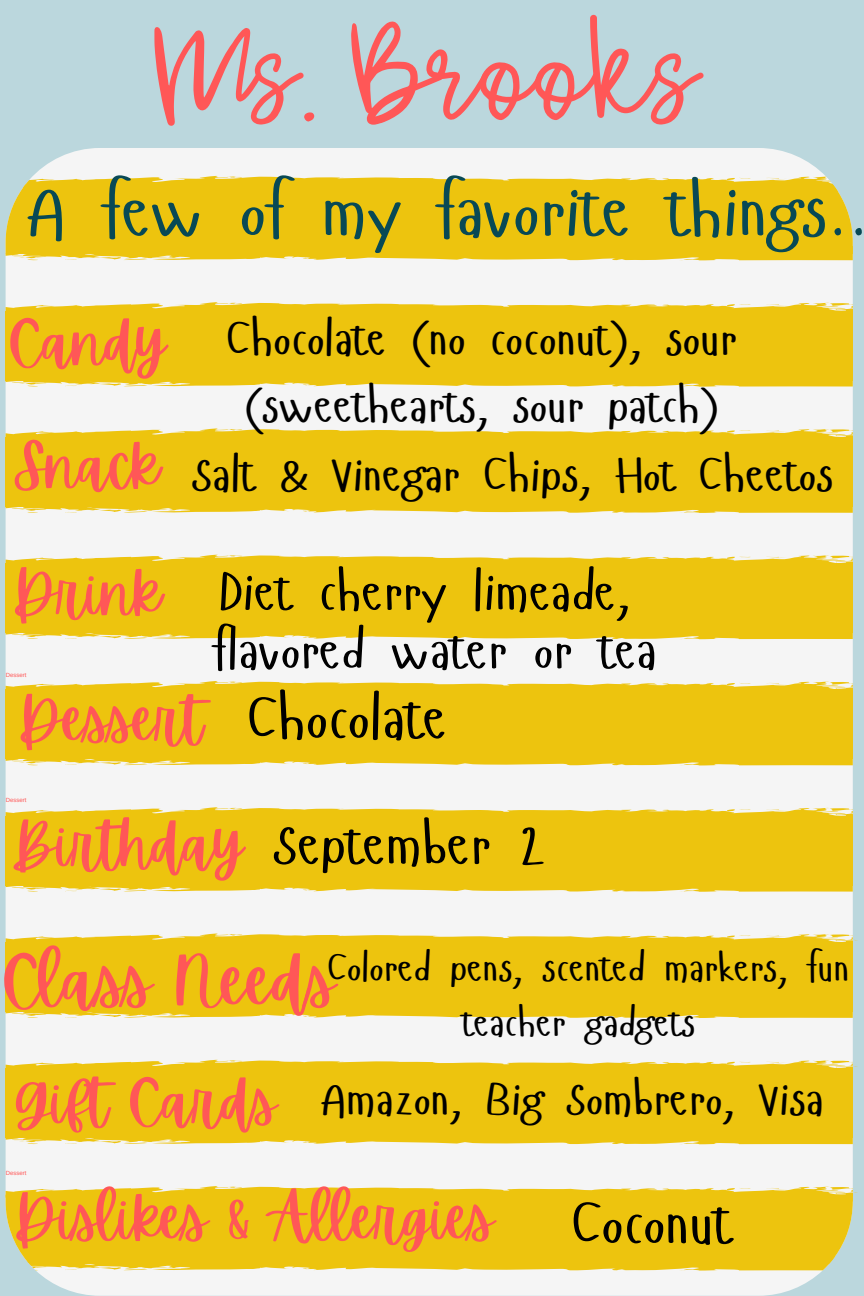
<style>
.page{position:relative;width:864px;height:1296px;background:#bbd7dd}
.page>*{position:absolute;margin:0;border:0;box-sizing:border-box;transform-origin:0 0}
.t1{font:300 129.8px "Jenthill";color:#ff5757}
.t2{font:72px "Hangyaboly";color:#084955}
.t3{font:68px "Apricots";color:#ff5757}
.t4{font:60px "Apricots";color:#ff5757}
.t5{font:60px "Hangyaboly";color:#000}
.t6{font:57.2px "Hangyaboly";color:#000}
.t7{font:53.5px "Hangyaboly";color:#000}
.t8{font:48.05px/67.2px "Hangyaboly";color:#000;text-align:center}
.t9{font:48px "Hangyaboly";color:#000}
.t10{font:46.7px "Hangyaboly";color:#000}
.t11{font:39.05px/54.6px "Hangyaboly";color:#000;text-align:center}
.t12{font:6px "Arimo";color:#ff5757}
</style>
<div class="page">
<div style="left:6px;top:148px;width:847px;height:1148px;background:#f5f5f5"></div>
<svg style="left:6px;top:1186px;width:847px;height:85px;background:#ecc61d"></svg>
<svg style="left:32px;top:1259px;width:45px;height:12px"></svg>
<svg style="left:91px;top:1259px;width:59px;height:11px"></svg>
<svg style="left:300px;top:1268px;width:13px;height:2px"></svg>
<svg style="left:272px;top:1259px;width:26px;height:1px"></svg>
<svg style="left:523px;top:1256px;width:21px;height:3px"></svg>
<svg style="left:830px;top:1187px;width:28px;height:8px"></svg>
<svg style="left:766px;top:1188px;width:21px;height:2px"></svg>
<svg style="left:739px;top:1188px;width:12px;height:1px"></svg>
<svg style="left:625px;top:1201px;width:27px;height:2px"></svg>
<svg style="left:414px;top:1199px;width:35px;height:2px"></svg>
<div style="left:6px;top:1060px;width:847px;height:84px;background:#edc40e"></div>
<svg style="left:19px;top:1133px;width:58px;height:12px"></svg>
<svg style="left:91px;top:1133px;width:59px;height:11px"></svg>
<svg style="left:300px;top:1142px;width:13px;height:1px"></svg>
<svg style="left:272px;top:1133px;width:26px;height:1px"></svg>
<svg style="left:523px;top:1130px;width:21px;height:3px"></svg>
<svg style="left:830px;top:1061px;width:28px;height:7px"></svg>
<svg style="left:766px;top:1062px;width:21px;height:2px"></svg>
<svg style="left:739px;top:1062px;width:12px;height:1px"></svg>
<svg style="left:625px;top:1075px;width:27px;height:1px"></svg>
<svg style="left:414px;top:1073px;width:35px;height:2px"></svg>
<div style="left:6px;top:933px;width:847px;height:85px;background:#edc40e"></div>
<svg style="left:19px;top:1007px;width:58px;height:11px"></svg>
<svg style="left:91px;top:1006px;width:59px;height:12px"></svg>
<svg style="left:272px;top:1006px;width:41px;height:11px"></svg>
<svg style="left:523px;top:1003px;width:21px;height:4px"></svg>
<svg style="left:830px;top:934px;width:28px;height:8px"></svg>
<svg style="left:766px;top:935px;width:21px;height:3px"></svg>
<svg style="left:739px;top:935px;width:12px;height:1px"></svg>
<svg style="left:625px;top:948px;width:27px;height:2px"></svg>
<svg style="left:414px;top:946px;width:35px;height:3px"></svg>
<div style="left:6px;top:807px;width:847px;height:85px;background:#edc40e"></div>
<svg style="left:19px;top:881px;width:58px;height:11px"></svg>
<svg style="left:91px;top:880px;width:59px;height:11px"></svg>
<svg style="left:272px;top:880px;width:41px;height:11px"></svg>
<svg style="left:523px;top:877px;width:21px;height:4px"></svg>
<svg style="left:830px;top:808px;width:23px;height:8px"></svg>
<svg style="left:766px;top:809px;width:21px;height:2px"></svg>
<svg style="left:739px;top:809px;width:12px;height:1px"></svg>
<svg style="left:625px;top:822px;width:27px;height:2px"></svg>
<svg style="left:414px;top:820px;width:35px;height:2px"></svg>
<div style="left:6px;top:681px;width:847px;height:84px;background:#edc40e"></div>
<svg style="left:19px;top:754px;width:58px;height:12px"></svg>
<svg style="left:91px;top:754px;width:59px;height:11px"></svg>
<svg style="left:300px;top:763px;width:13px;height:2px"></svg>
<svg style="left:272px;top:754px;width:26px;height:1px"></svg>
<svg style="left:523px;top:751px;width:21px;height:3px"></svg>
<svg style="left:830px;top:682px;width:23px;height:8px"></svg>
<svg style="left:766px;top:683px;width:21px;height:2px"></svg>
<svg style="left:739px;top:683px;width:12px;height:1px"></svg>
<svg style="left:625px;top:696px;width:27px;height:1px"></svg>
<svg style="left:414px;top:694px;width:35px;height:2px"></svg>
<div style="left:6px;top:555px;width:847px;height:84px;background:#edc40e"></div>
<svg style="left:19px;top:628px;width:58px;height:11px"></svg>
<svg style="left:91px;top:628px;width:59px;height:11px"></svg>
<svg style="left:300px;top:637px;width:13px;height:1px"></svg>
<svg style="left:272px;top:628px;width:26px;height:1px"></svg>
<svg style="left:523px;top:625px;width:21px;height:3px"></svg>
<svg style="left:830px;top:556px;width:23px;height:7px"></svg>
<svg style="left:766px;top:557px;width:21px;height:2px"></svg>
<svg style="left:739px;top:557px;width:12px;height:1px"></svg>
<svg style="left:625px;top:570px;width:27px;height:1px"></svg>
<svg style="left:414px;top:568px;width:35px;height:2px"></svg>
<div style="left:6px;top:428px;width:847px;height:85px;background:#edc40e"></div>
<svg style="left:19px;top:502px;width:58px;height:11px"></svg>
<svg style="left:91px;top:501px;width:59px;height:12px"></svg>
<svg style="left:272px;top:501px;width:41px;height:11px"></svg>
<svg style="left:523px;top:498px;width:21px;height:4px"></svg>
<svg style="left:830px;top:429px;width:23px;height:8px"></svg>
<svg style="left:766px;top:430px;width:21px;height:2px"></svg>
<svg style="left:739px;top:430px;width:12px;height:1px"></svg>
<svg style="left:625px;top:443px;width:27px;height:2px"></svg>
<svg style="left:414px;top:441px;width:35px;height:2px"></svg>
<div style="left:6px;top:302px;width:847px;height:85px;background:#edc40e"></div>
<svg style="left:19px;top:376px;width:58px;height:11px"></svg>
<svg style="left:91px;top:375px;width:59px;height:11px"></svg>
<svg style="left:300px;top:384px;width:13px;height:2px"></svg>
<svg style="left:272px;top:375px;width:26px;height:1px"></svg>
<svg style="left:523px;top:372px;width:21px;height:4px"></svg>
<svg style="left:830px;top:303px;width:23px;height:8px"></svg>
<svg style="left:766px;top:304px;width:21px;height:2px"></svg>
<svg style="left:739px;top:304px;width:12px;height:1px"></svg>
<svg style="left:625px;top:317px;width:27px;height:2px"></svg>
<svg style="left:414px;top:315px;width:35px;height:2px"></svg>
<svg style="left:6px;top:176px;width:847px;height:84px;background:#ecc61b"></svg>
<svg style="left:19px;top:249px;width:58px;height:12px"></svg>
<svg style="left:91px;top:249px;width:59px;height:11px"></svg>
<svg style="left:300px;top:258px;width:13px;height:1px"></svg>
<svg style="left:272px;top:249px;width:26px;height:1px"></svg>
<svg style="left:523px;top:246px;width:21px;height:3px"></svg>
<svg style="left:766px;top:178px;width:21px;height:2px"></svg>
<svg style="left:739px;top:178px;width:12px;height:1px"></svg>
<svg style="left:625px;top:191px;width:27px;height:1px"></svg>
<svg style="left:414px;top:189px;width:35px;height:2px"></svg>
<p class="t1" style="left:153px;top:-5px;width:548px">Ms. Brooks</p>
<p class="t2" style="left:26px;top:165px;width:845px">A few of my favorite things..</p>
<p class="t4" style="left:7px;top:308px;width:160px">Candy</p>
<p class="t4" style="left:14px;top:431px;width:147px">Snack</p>
<p class="t8" style="left:227px;top:303px;width:511px">Chocolate (no coconut), sour (sweethearts, sour patch)</p>
<p class="t9" style="left:193px;top:444px;width:642px">Salt &amp; Vinegar Chips, Hot Cheetos</p>
<p class="t7" style="left:219px;top:558px;width:413px">Diet cherry limeade,</p>
<p class="t7" style="left:213px;top:616px;width:446px">flavored water or tea</p>
<p class="t4" style="left:12px;top:558px;width:151px">Drink</p>
<p class="t12" style="left:6px;top:671px;width:22px">Dessert</p>
<p class="t4" style="left:18px;top:685px;width:187px">Dessert</p>
<p class="t5" style="left:248px;top:680px;width:201px">Chocolate</p>
<p class="t12" style="left:6px;top:797px;width:22px">Dessert</p>
<p class="t4" style="left:11px;top:810px;width:234px">Birthday</p>
<p class="t6" style="left:274px;top:808px;width:272px">September 2</p>
<p class="t3" style="left:1px;top:942px;width:336px">Class Needs</p>
<p class="t11" style="left:328px;top:940px;width:523px">Colored pens, scented markers, fun teacher gadgets</p>
<p class="t4" style="left:13px;top:1068px;width:265px">Gift Cards</p>
<p class="t10" style="left:320px;top:1069px;width:505px">Amazon, Big Sombrero, Visa</p>
<p class="t12" style="left:6px;top:1170px;width:22px">Dessert</p>
<p class="t4" style="left:13px;top:1183px;width:482px">Dislikes &amp; Allergies</p>
<p class="t5" style="left:572px;top:1185px;width:161px">Coconut</p>
</div>
